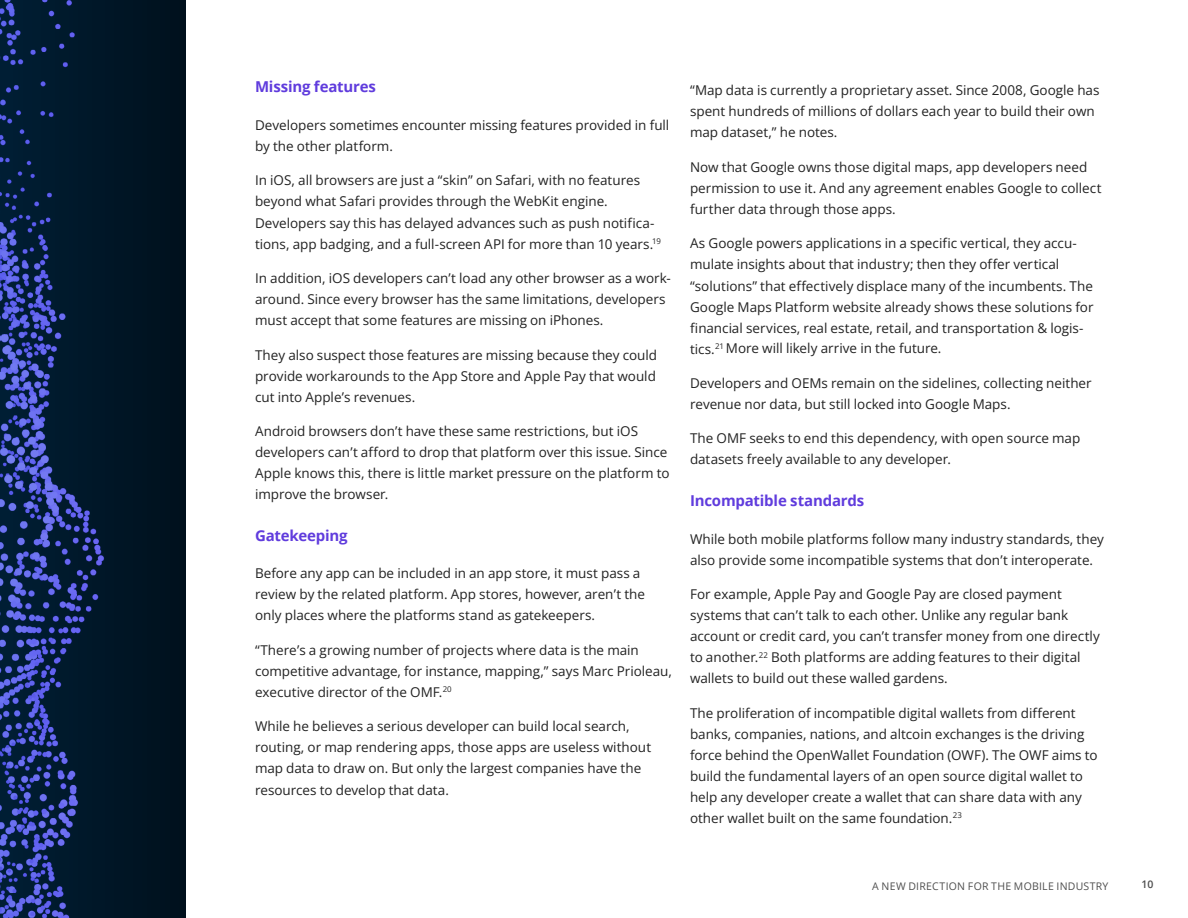
<style>
.page{position:relative;width:1188px;height:918px;background:#fff}
.page>*{position:absolute;margin:0;border:0;box-sizing:border-box;transform-origin:0 0}
.t1{font:700 15px "Open Sans";letter-spacing:-.01em;color:#603cdd}
.t2{font:13.5px/21px "Open Sans";color:#222}
.t3{font:10.5px "Open Sans";letter-spacing:.025em;color:#4e4e4e}
.t4{font:600 10.5px "Open Sans";color:#4e4e4e}
</style>
<div class="page">
<svg style="left:0;top:0;width:185px;height:918px;background:#0a1f3c"></svg>
<p class="t1" style="left:255px;top:76px;width:122px">Missing features</p>
<p class="t2" style="left:255px;top:114px;width:416px">Developers sometimes encounter missing features provided in full by the other platform.</p>
<p class="t2" style="left:255px;top:170px;width:407px">In iOS, all browsers are just a “skin” on Safari, with no features beyond what Safari provides through the WebKit engine.<br>Developers say this has delayed advances such as push notifica&shy;tions, app badging, and a full-screen API for more than 10 years.<sup>19</sup></p>
<p class="t2" style="left:255px;top:267px;width:417px">In addition, iOS developers can’t load any other browser as a work&shy;around. Since every browser has the same limitations, developers must accept that some features are missing on iPhones.</p>
<p class="t2" style="left:255px;top:344px;width:404px;text-align:justify">They also suspect those features are missing because they could provide workarounds to the App Store and Apple Pay that would cut into Apple’s revenues.</p>
<p class="t2" style="left:255px;top:420px;width:416px">Android browsers don’t have these same restrictions, but iOS developers can’t afford to drop that platform over this issue. Since Apple knows this, there is little market pressure on the platform to improve the browser.</p>
<p class="t1" style="left:255px;top:525px;width:94px">Gatekeeping</p>
<p class="t2" style="left:255px;top:563px;width:392px">Before any app can be included in an app store, it must pass a review by the related platform. App stores, however, aren’t the only places where the platforms stand as gatekeepers.</p>
<p class="t2" style="left:255px;top:639px;width:419px">“There’s a growing number of projects where data is the main competitive advantage, for instance, mapping,” says Marc Prioleau, executive director of the OMF.<sup>20</sup></p>
<p class="t2" style="left:255px;top:716px;width:398px">While he believes a serious developer can build local search, routing, or map rendering apps, those apps are useless without map data to draw on. But only the largest companies have the resources to develop that data.</p>
<p class="t2" style="left:690px;top:80px;width:411px">“Map data is currently a proprietary asset. Since 2008, Google has spent hundreds of millions of dollars each year to build their own map dataset,” he notes.</p>
<p class="t2" style="left:690px;top:156px;width:413px">Now that Google owns those digital maps, app developers need permission to use it. And any agreement enables Google to collect further data through those apps.</p>
<p class="t2" style="left:690px;top:233px;width:405px">As Google powers applications in a specific vertical, they accu&shy;mulate insights about that industry; then they offer vertical “solutions” that effectively displace many of the incumbents. The Google Maps Platform website already shows these solutions for financial services, real estate, retail, and transportation &amp; logis&shy;tics.<sup>21</sup> More will likely arrive in the future.</p>
<p class="t2" style="left:690px;top:372px;width:403px">Developers and OEMs remain on the sidelines, collecting neither revenue nor data, but still locked into Google Maps.</p>
<p class="t2" style="left:690px;top:428px;width:392px">The OMF seeks to end this dependency, with open source map datasets freely available to any developer.</p>
<p class="t1" style="left:690px;top:490px;width:176px">Incompatible standards</p>
<p class="t2" style="left:690px;top:528px;width:416px">While both mobile platforms follow many industry standards, they also provide some incompatible systems that don’t interoperate.</p>
<p class="t2" style="left:690px;top:584px;width:411px">For example, Apple Pay and Google Pay are closed payment systems that can’t talk to each other. Unlike any regular bank account or credit card, you can’t transfer money from one directly to another.<sup>22</sup> Both platforms are adding features to their digital wallets to build out these walled gardens.</p>
<p class="t2" style="left:690px;top:702px;width:409px">The proliferation of incompatible digital wallets from different banks, companies, nations, and altcoin exchanges is the driving force behind the OpenWallet Foundation (OWF). The OWF aims to build the fundamental layers of an open source digital wallet to help any developer create a wallet that can share data with any other wallet built on the same foundation.<sup>23</sup></p>
<p class="t3" style="left:872px;top:879px;width:238px">A NEW DIRECTION FOR THE MOBILE INDUSTRY</p>
<p class="t4" style="left:1142px;top:877px;width:13px">10</p>
</div>
